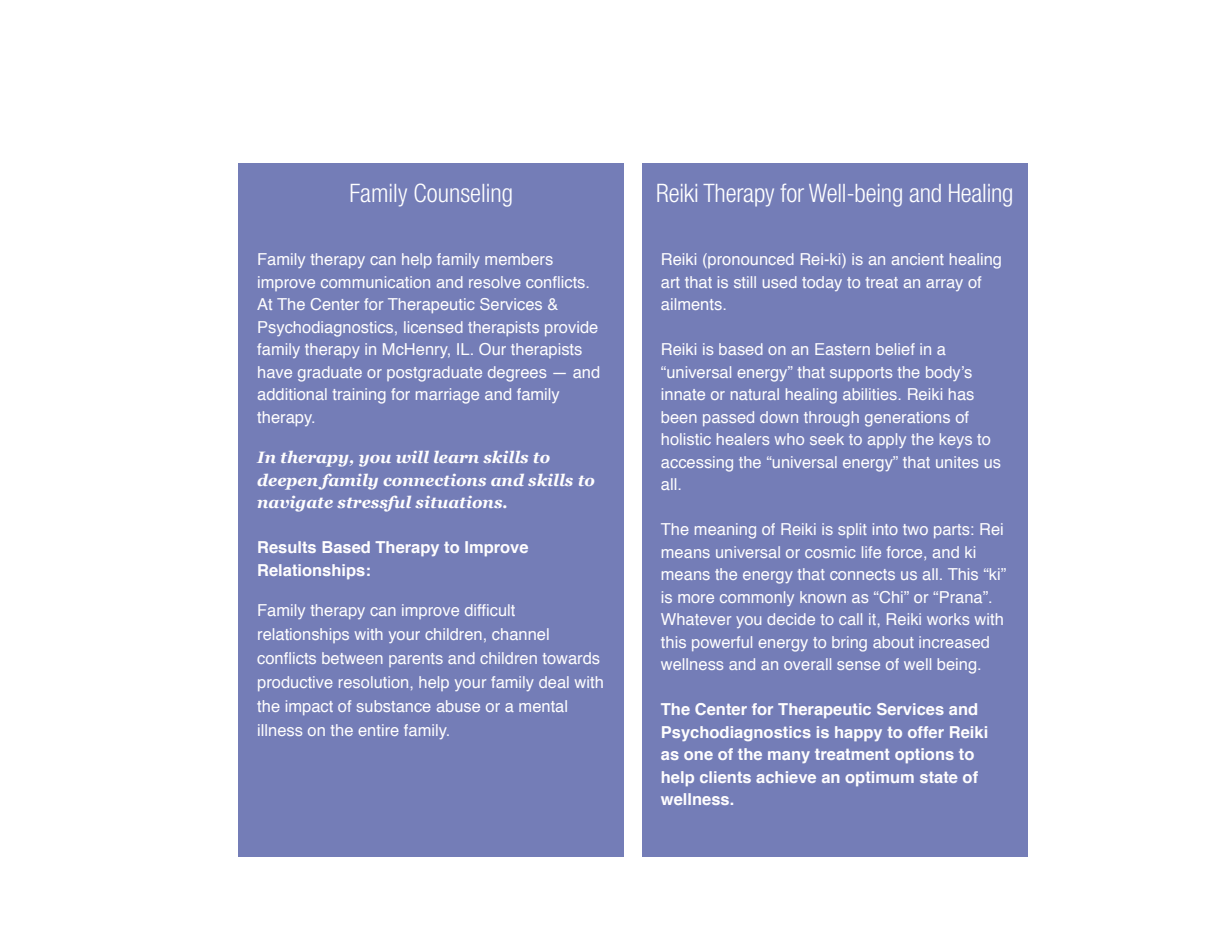
<style>
.page{position:relative;width:1215px;height:945px;background:#fff}
.page>*{position:absolute;margin:0;border:0;box-sizing:border-box;transform-origin:0 0}
.t1{font:300 condensed 25.5px "Helvetica Neue";letter-spacing:-.01em;color:#fff}
.t2{font:16.5px/22.5px "Helvetica";color:#fffefe}
.t3{font:700 16.5px/22.5px "Helvetica";color:#fffefe}
.t4{font:italic 700 16.5px/22.5px "Georgia";color:#fffefe}
</style>
<div class="page">
<div style="left:239px;top:163px;width:385px;height:693px;background:#747db7"></div>
<div style="left:642px;top:163px;width:386px;height:693px;background:#747db7"></div>
<h1 class="t1" style="left:349px;top:179px;width:165px">Family Counseling</h1>
<p class="t2" style="left:257px;top:249px;width:345px">Family therapy can help family members improve communication and resolve conflicts.<br>At The Center for Therapeutic Services &amp; Psychodiagnostics, licensed therapists provide family therapy in McHenry, IL. Our therapists have graduate or postgraduate degrees — and additional training for marriage and family therapy.</p>
<p class="t4" style="left:257px;top:445px;width:339px">In therapy, you will learn skills to deepen family connections and skills to navigate stressful situations.</p>
<p class="t3" style="left:257px;top:536px;width:273px">Results Based Therapy to Improve<br>Relationships:</p>
<p class="t2" style="left:257px;top:599px;width:348px;line-height:24px">Family therapy can improve difficult relationships with your children, channel conflicts between parents and children towards productive resolution, help your family deal with the impact of substance abuse or a mental illness on the entire family.</p>
<h1 class="t1" style="left:656px;top:179px;width:359px">Reiki Therapy for Well-being and Healing</h1>
<p class="t2" style="left:661px;top:249px;width:343px">Reiki (pronounced Rei-ki) is an ancient healing art that is still used today to treat an array of ailments.</p>
<p class="t2" style="left:661px;top:339px;width:342px">Reiki is based on an Eastern belief in a “universal energy” that supports the body’s innate or natural healing abilities. Reiki has been passed down through generations of holistic healers who seek to apply the keys to accessing the “universal energy” that unites us all.</p>
<p class="t2" style="left:661px;top:519px;width:347px">The meaning of Reiki is split into two parts: Rei means universal or cosmic life force, and ki means the energy that connects us all. This “ki” is more commonly known as “Chi” or “Prana”.<br>Whatever you decide to call it, Reiki works with this powerful energy to bring about increased wellness and an overall sense of well being.</p>
<p class="t3" style="left:661px;top:698px;width:329px">The Center for Therapeutic Services and Psychodiagnostics is happy to offer Reiki as one of the many treatment options to help clients achieve an optimum state of wellness.</p>
</div>
